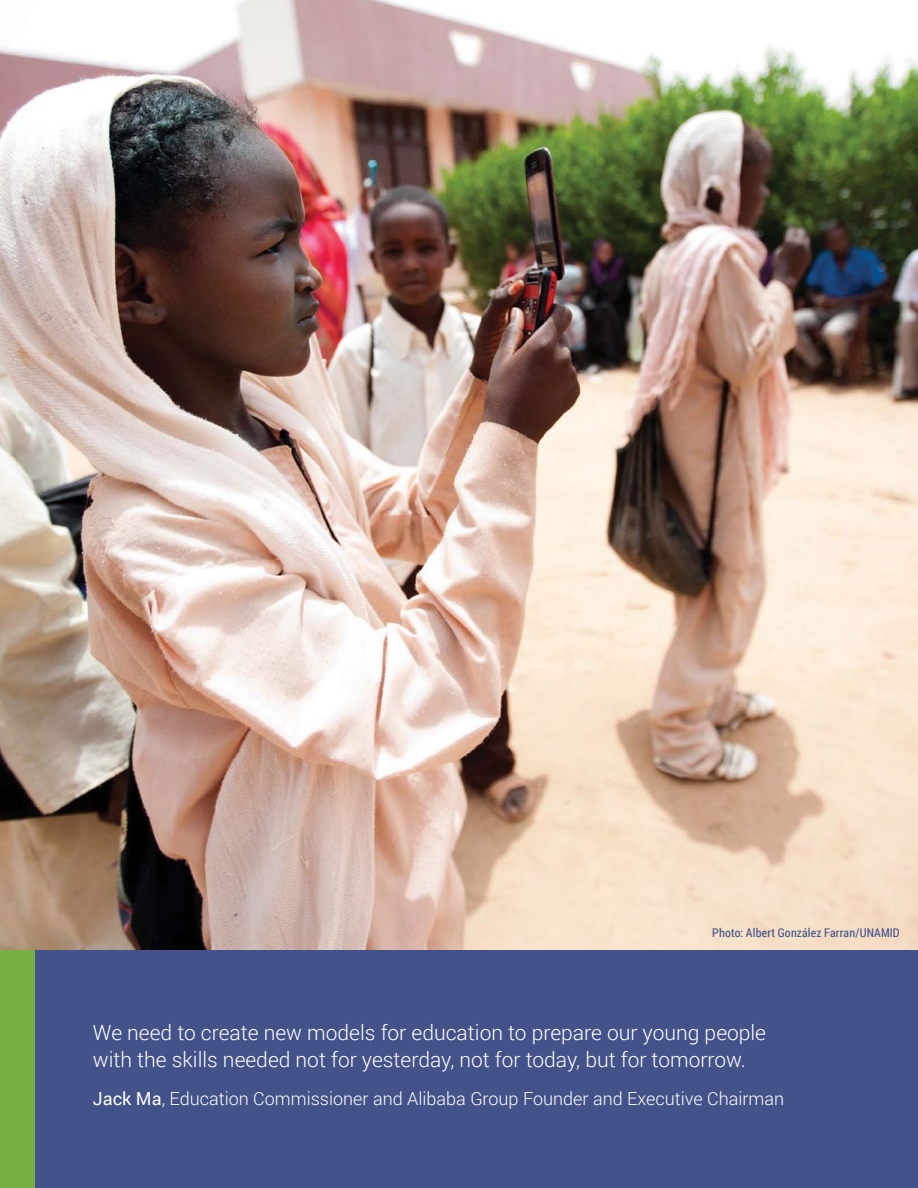
<style>
.page{position:relative;width:918px;height:1188px;background:#fff}
.page>*{position:absolute;margin:0;border:0;box-sizing:border-box;transform-origin:0 0}
.t1{font:300 21px/27px "Roboto";color:#fff}
.t2{font:300 18px "Roboto";color:#fff}
.t3{font:12px "Roboto Condensed";letter-spacing:.015em;color:#435288}
.s1{font-weight:400}
</style>
<div class="page">
<img style="left:0;top:0;width:918px;height:950px">
<div style="left:0;top:950px;width:918px;height:238px;background:#435288"></div>
<div style="left:0;top:950px;width:35px;height:238px;background:#76b043"></div>
<p class="t3" style="left:712px;top:924px;width:189px">Photo: Albert González Farran/UNAMID</p>
<p class="t1" style="left:93px;top:1019px;width:675px">We need to create new models for education to prepare our young people with the skills needed not for yesterday, not for today, but for tomorrow.</p>
<p class="t2" style="left:93px;top:1086px;width:693px"><span class="s1">Jack Ma</span>, Education Commissioner and Alibaba Group Founder and Executive Chairman</p>
</div>
